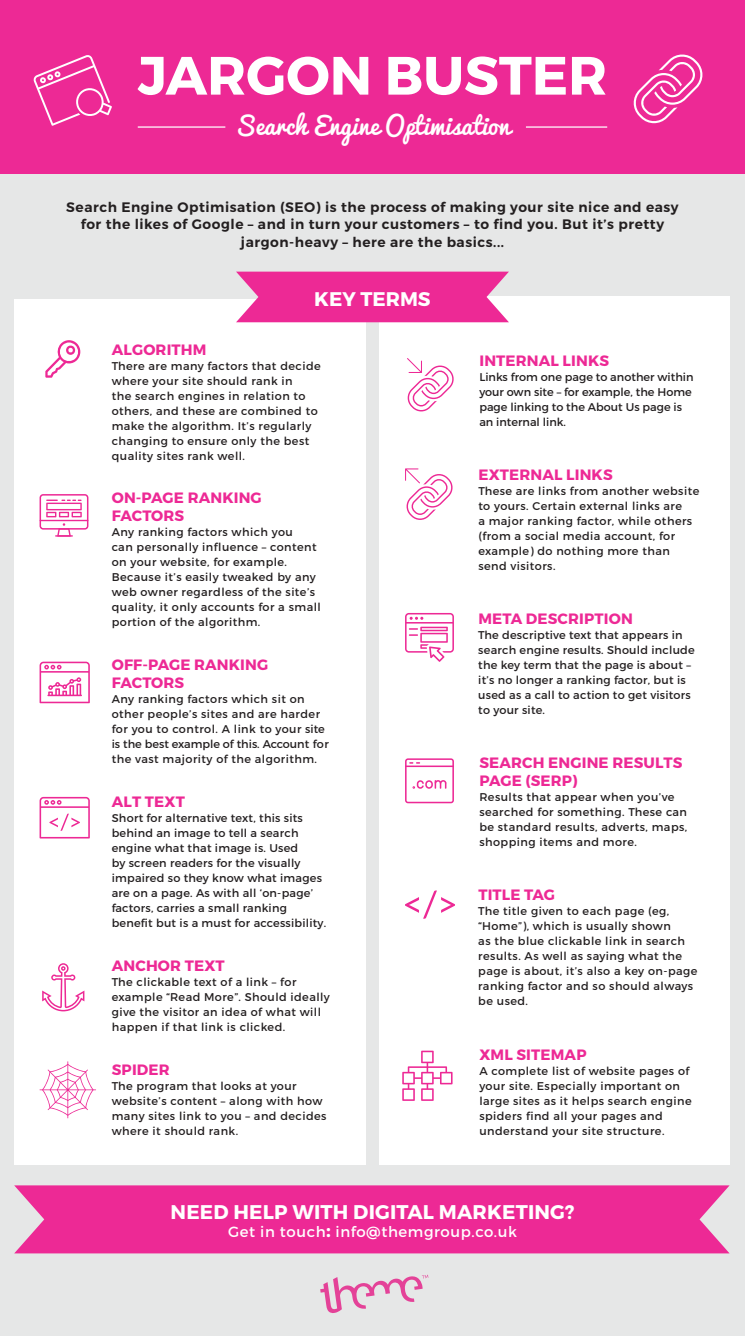
<style>
.page{position:relative;width:745px;height:1336px;background:#fff}
.page>*{position:absolute;margin:0;border:0;box-sizing:border-box;transform-origin:0 0}
.t1{font:700 53.88px "Montserrat";color:#fff}
.t2{font:24.12px "Pacifico";color:#fff}
.t3{font:700 19.75px "Montserrat";letter-spacing:.01em;color:#fff}
.t4{font:700 15px/18px "Montserrat";letter-spacing:.01em;color:#ed2995}
.t5{font:14.88px "Montserrat";letter-spacing:.04em;color:#fff}
.t6{font:600 13.75px/17.5px "Montserrat";letter-spacing:.04em;color:#231f20;text-align:center}
.Body{font:11.25px/15px "Montserrat";letter-spacing:.04em;color:#231f20}
.Body-2{font:11.25px/15px "Montserrat";letter-spacing:.02em;color:#231f20}
.Body-3{font:11.25px/15px "Montserrat";color:#231f20}
.s1{font-weight:700;font-size:19.75px}
</style>
<div class="page">
<div style="left:0;top:174px;width:744px;height:100px;background:#e6e7e7"></div>
<div style="left:0;top:0;width:744px;height:174px;background:#ed2995"></div>
<div style="left:0;top:274px;width:744px;height:1062px;background:#e6e7e7"></div>
<hr style="left:525px;top:126px;width:81px;height:2px;background:#fff">
<hr style="left:138px;top:126px;width:87px;height:2px;background:#fff">
<svg style="left:320px;top:1275px;width:108px;height:38px"></svg>
<div style="left:14px;top:1185px;width:715px;height:68px;background:#ed2995"></div>
<svg style="left:33px;top:55px;width:79px;height:71px"></svg>
<svg style="left:633px;top:54px;width:70px;height:69px"></svg>
<div style="left:379px;top:297px;width:350px;height:868px;background:#fff"></div>
<div style="left:14px;top:300px;width:351px;height:865px;background:#fff"></div>
<svg style="left:40px;top:494px;width:48px;height:43px"></svg>
<svg style="left:405px;top:758px;width:48px;height:45px"></svg>
<svg style="left:236px;top:272px;width:272px;height:50px;background:#ed399c"></svg>
<svg style="left:402px;top:1051px;width:50px;height:50px"></svg>
<svg style="left:40px;top:662px;width:50px;height:41px"></svg>
<svg style="left:40px;top:797px;width:50px;height:41px"></svg>
<svg style="left:42px;top:963px;width:42px;height:48px"></svg>
<svg style="left:40px;top:1061px;width:56px;height:57px"></svg>
<svg style="left:407px;top:358px;width:47px;height:53px"></svg>
<svg style="left:405px;top:468px;width:48px;height:52px"></svg>
<svg style="left:405px;top:613px;width:48px;height:49px"></svg>
<svg style="left:45px;top:340px;width:36px;height:38px"></svg>
<svg style="left:405px;top:890px;width:49px;height:29px"></svg>
<p class="t1" style="left:138px;top:42px;width:470px">JARGON BUSTER</p>
<p class="t2" style="left:235px;top:104px;width:276px">Search Engine Optimisation</p>
<p class="t6" style="left:66px;top:198px;width:613px">Search Engine Optimisation (SEO) is the process of making your site nice and easy for the likes of Google – and in turn your customers – to find you. But it’s pretty jargon-heavy – here are the basics...</p>
<p class="t3" style="left:314px;top:286px;width:118px">KEY TERMS</p>
<p class="t4" style="left:112px;top:341px;width:96px">ALGORITHM</p>
<p class="Body" style="left:112px;top:358px;width:210px">There are many factors that decide where your site should rank in<br>the search engines in relation to others, and these are combined to make the algorithm. It’s regularly changing to ensure only the best quality sites rank well.</p>
<p class="t4" style="left:112px;top:489px;width:151px">ON-PAGE RANKING<br>FACTORS</p>
<p class="Body" style="left:112px;top:525px;width:210px">Any ranking factors which you<br>can personally influence – content on your website, for example.<br>Because it’s easily tweaked by any web owner regardless of the site’s quality, it only accounts for a small portion of the algorithm.</p>
<p class="t4" style="left:112px;top:656px;width:158px">OFF-PAGE RANKING<br>FACTORS</p>
<p class="Body" style="left:112px;top:692px;width:218px">Any ranking factors which sit on other people’s sites and are harder for you to control. A link to your site is the best example of this. Account for the vast majority of the algorithm.</p>
<p class="t4" style="left:112px;top:793px;width:74px">ALT TEXT</p>
<p class="Body-2" style="left:112px;top:810px;width:216px">Short for alternative text, this sits behind an image to tell a search engine what that image is. Used<br>by screen readers for the visually impaired so they know what images are on a page. As with all ‘on-page’ factors, carries a small ranking benefit but is a must for accessibility.</p>
<p class="t4" style="left:112px;top:957px;width:114px">ANCHOR TEXT</p>
<p class="Body" style="left:112px;top:974px;width:219px">The clickable text of a link – for example “Read More”. Should ideally give the visitor an idea of what will happen if that link is clicked.</p>
<p class="t4" style="left:112px;top:1060px;width:59px">SPIDER</p>
<p class="Body" style="left:112px;top:1078px;width:216px">The program that looks at your website’s content – along with how many sites link to you – and decides where it should rank.</p>
<p class="t4" style="left:479px;top:351px;width:131px">INTERNAL LINKS</p>
<p class="Body-3" style="left:479px;top:369px;width:215px">Links from one page to another within your own site – for example, the Home page linking to the About Us page is an internal link.</p>
<p class="t4" style="left:478px;top:466px;width:136px">EXTERNAL LINKS</p>
<p class="Body" style="left:478px;top:483px;width:222px">These are links from another website to yours. Certain external links are<br>a major ranking factor, while others (from a social media account, for example) do nothing more than send visitors.</p>
<p class="t4" style="left:478px;top:610px;width:156px">META DESCRIPTION</p>
<p class="Body-2" style="left:478px;top:627px;width:218px">The descriptive text that appears in search engine results. Should include the key term that the page is about – it’s no longer a ranking factor, but is used as a call to action to get visitors to your site.</p>
<p class="t4" style="left:479px;top:754px;width:204px">SEARCH ENGINE RESULTS<br>PAGE (SERP)</p>
<p class="Body" style="left:479px;top:790px;width:209px">Results that appear when you’ve searched for something. These can be standard results, adverts, maps, shopping items and more.</p>
<p class="t4" style="left:478px;top:886px;width:78px">TITLE TAG</p>
<p class="Body" style="left:478px;top:904px;width:220px">The title given to each page (eg, “Home”), which is usually shown<br>as the blue clickable link in search results. As well as saying what the page is about, it’s also a key on-page ranking factor and so should always be used.</p>
<p class="t4" style="left:479px;top:1045px;width:108px">XML SITEMAP</p>
<p class="Body" style="left:479px;top:1063px;width:214px">A complete list of website pages of your site. Especially important on large sites as it helps search engine spiders find all your pages and understand your site structure.</p>
<p class="t3" style="left:170px;top:1199px;width:405px">NEED HELP WITH DIGITAL MARKETING?</p>
<p class="t5" style="left:228px;top:1223px;width:290px">Get in touch<span class="s1">:</span> info@themgroup.co.uk</p>
</div>
